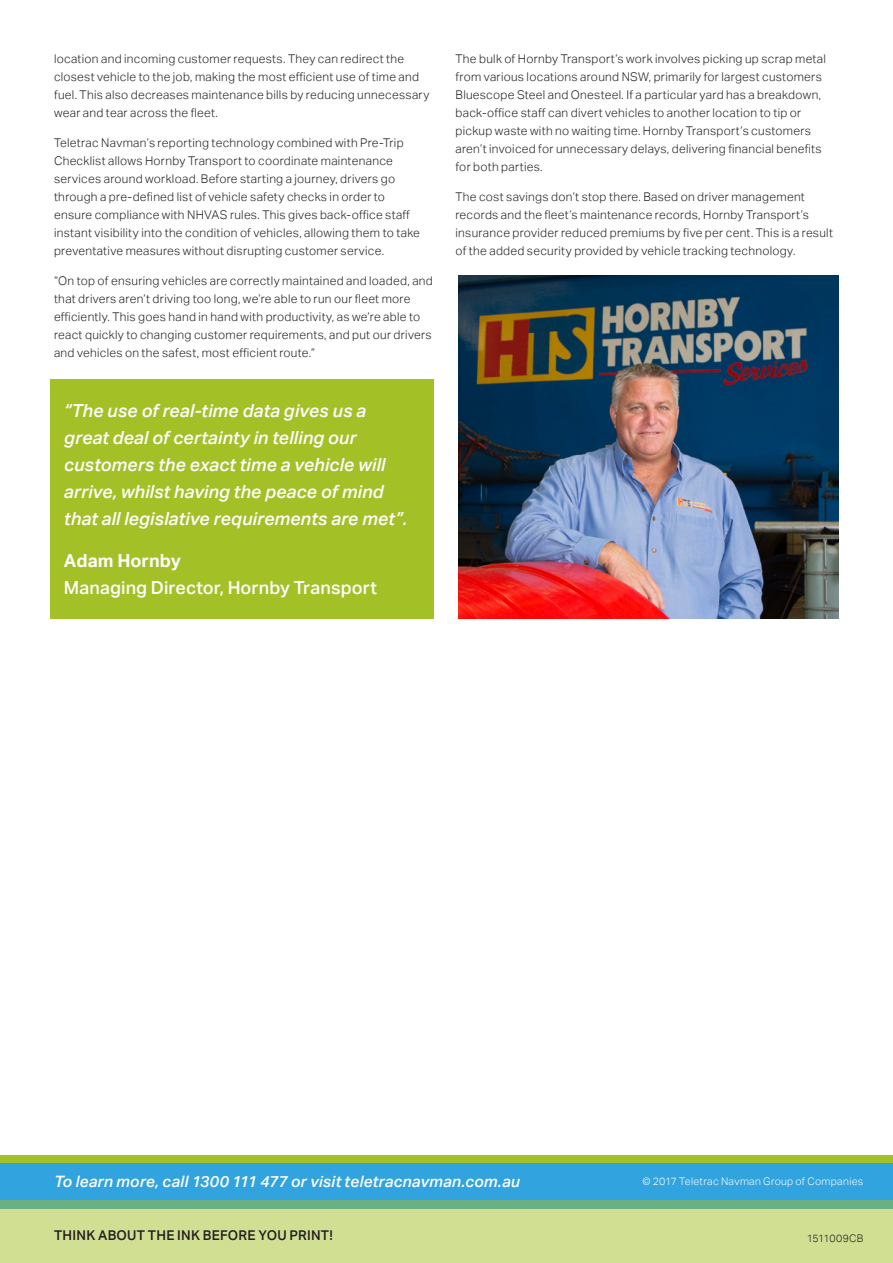
<style>
.page{position:relative;width:893px;height:1263px;background:#fff}
.page>*{position:absolute;margin:0;border:0;box-sizing:border-box;transform-origin:0 0}
.CsStdy-CallOut{font:italic 500 18px/27px "Aktiv Grotesk";color:#fff}
.CsStdy-CallOut-2{font:500 18px/27px "Aktiv Grotesk";letter-spacing:.005em;color:#fff}
.t1{font:italic 500 15.75px "Aktiv Grotesk";letter-spacing:.01em;color:#fff}
.t2{font:500 13.5px "Aktiv Grotesk";letter-spacing:.02em;color:#231f20}
.t3{font:300 12px/18px "Aktiv Grotesk";letter-spacing:.025em;color:#231f20}
.folio-Locations{font:300 10.5px "Aktiv Grotesk";letter-spacing:.03em;color:#fff}
.t4{font:300 10.5px "Aktiv Grotesk";letter-spacing:-.005em;color:#231f20}
.s1{font-weight:700}
</style>
<div class="page">
<div style="left:0;top:1162px;width:893px;height:47px;background:#31a3de"></div>
<svg style="left:0;top:1200px;width:893px;height:63px;background:#c2d890"></svg>
<div style="left:0;top:1155px;width:893px;height:7px;background:#a3c027"></div>
<div style="left:50px;top:379px;width:384px;height:239px;background:#a3c027"></div>
<img style="left:458px;top:276px;width:381px;height:342px">
<p class="t3" style="left:54px;top:49px;width:377px">location and incoming customer requests. They can redirect the closest vehicle to the job, making the most efficient use of time and fuel. This also decreases maintenance bills by reducing unnecessary wear and tear across the fleet.</p>
<p class="t3" style="left:54px;top:133px;width:367px">Teletrac Navman’s reporting technology combined with Pre-Trip Checklist allows Hornby Transport to coordinate maintenance services around workload. Before starting a journey, drivers go through a pre-defined list of vehicle safety checks in order to ensure compliance with NHVAS rules. This gives back-office staff instant visibility into the condition of vehicles, allowing them to take preventative measures without disrupting customer service.</p>
<p class="t3" style="left:54px;top:271px;width:380px">“On top of ensuring vehicles are correctly maintained and loaded, and that drivers aren’t driving too long, we’re able to run our fleet more efficiently. This goes hand in hand with productivity, as we’re able to react quickly to changing customer requirements, and put our drivers and vehicles on the safest, most efficient route.”</p>
<p class="CsStdy-CallOut" style="left:64px;top:397px;width:344px">“The use of real-time data gives us a great deal of certainty in telling our customers the exact time a vehicle will arrive, whilst having the peace of mind that all legislative requirements are met”.</p>
<p class="CsStdy-CallOut-2" style="left:64px;top:547px;width:314px"><span class="s1">Adam Hornby<br></span>Managing Director, Hornby Transport</p>
<p class="t3" style="left:455px;top:49px;width:372px">The bulk of Hornby Transport’s work involves picking up scrap metal from various locations around NSW, primarily for largest customers Bluescope Steel and Onesteel. If a particular yard has a breakdown, back-office staff can divert vehicles to another location to tip or pickup waste with no waiting time. Hornby Transport’s customers aren’t invoiced for unnecessary delays, delivering financial benefits for both parties.</p>
<p class="t3" style="left:455px;top:187px;width:379px">The cost savings don’t stop there. Based on driver management records and the fleet’s maintenance records, Hornby Transport’s insurance provider reduced premiums by five per cent. This is a result of the added security provided by vehicle tracking technology.</p>
<p class="t1" style="left:54px;top:1172px;width:467px">To learn more, call 1300 111 477 or visit teletracnavman.com.au</p>
<p class="t2" style="left:54px;top:1227px;width:280px">THINK ABOUT THE INK BEFORE YOU PRINT!</p>
<p class="folio-Locations" style="left:642px;top:1175px;width:222px">© 2017 Teletrac Navman Group of Companies</p>
<p class="t4" style="left:807px;top:1232px;width:58px">1511009CB</p>
</div>
